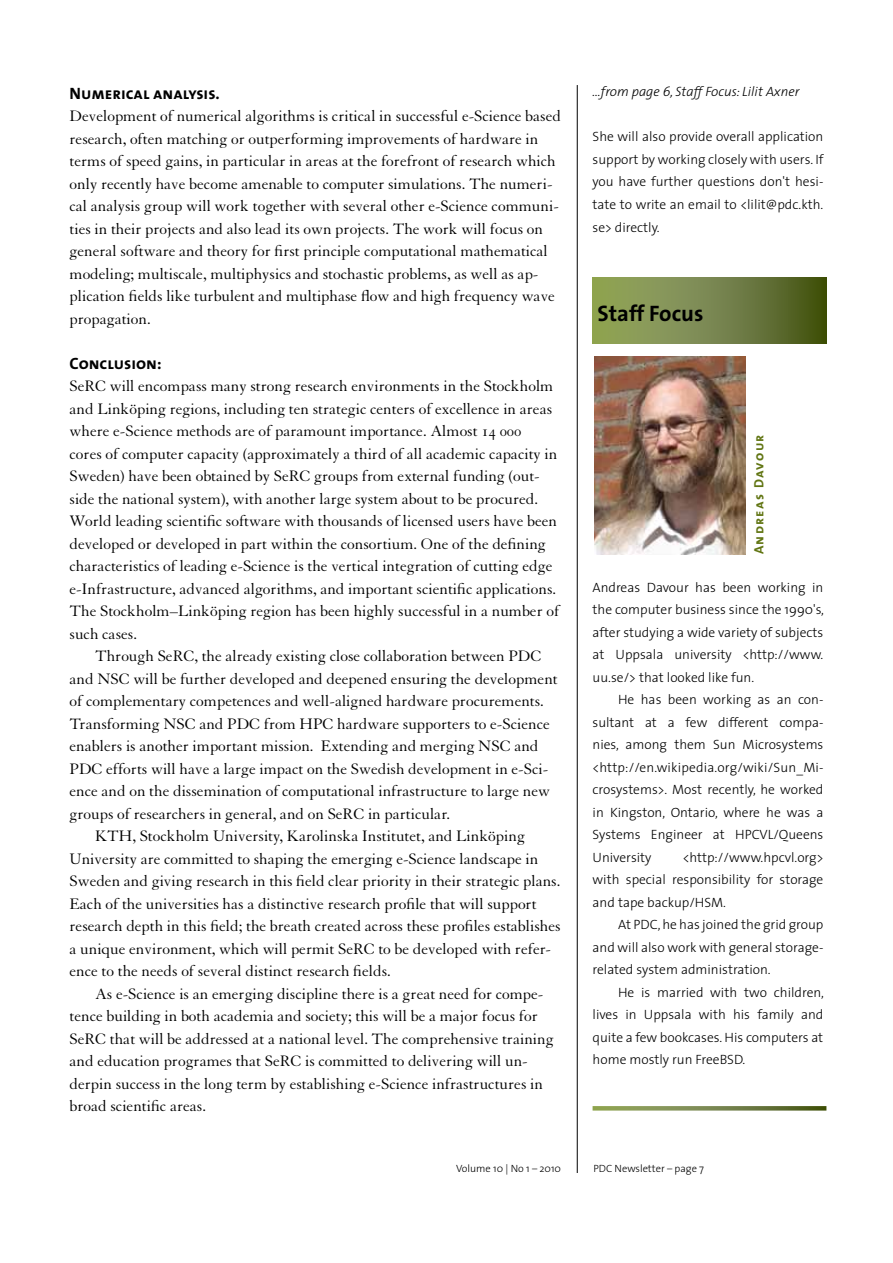
<style>
.page{position:relative;width:893px;height:1263px;background:#fff}
.page>*{position:absolute;margin:0;border:0;box-sizing:border-box;transform-origin:0 0}
.t1{font:700 22.5px "The Sans";color:#000}
.t2{font:16.5px/22.5px "Granjon Roman Os F";color:#000}
.t3{font:16.5px "The Sans Bold Caps";color:#000}
.t4{font:300 13.5px/22.5px "The Sans";color:#000;text-align:justify}
.t5{font:italic 300 13.5px "The Sans";color:#000}
.t6{font:13.5px "The Sans Bold Caps";letter-spacing:.1em;color:#617513}
.t7{font:300 10.5px "The Sans";color:#000}
</style>
<div class="page">
<hr style="left:577px;top:85px;width:1px;height:1088px;background:#000">
<svg style="left:593px;top:277px;width:233px;height:67px;background:#738244"></svg>
<svg style="left:593px;top:1106px;width:233px;height:4px"></svg>
<img style="left:595px;top:357px;width:150px;height:197px">
<p class="t3" style="left:70px;top:79px;width:152px">Numerical analysis.</p>
<p class="t2" style="left:70px;top:105px;width:493px">Development of numerical algorithms is critical in successful e-Science based research, often matching or outperforming improvements of hardware in terms of speed gains, in particular in areas at the forefront of research which only recently have become amenable to computer simulations. The numeri&shy;cal analysis group will work together with several other e-Science communi&shy;ties in their projects and also lead its own projects. The work will focus on general software and theory for first principle computational mathematical modeling; multiscale, multiphysics and stochastic problems, as well as ap&shy;plication fields like turbulent and multiphase flow and high frequency wave propagation.</p>
<p class="t3" style="left:70px;top:349px;width:94px">Conclusion:</p>
<p class="t2" style="left:70px;top:375px;width:491px">SeRC will encompass many strong research environments in the Stockholm and Linköping regions, including ten strategic centers of excellence in areas where e-Science methods are of paramount importance. Almost 14 000<br>cores of computer capacity (approximately a third of all academic capacity in Sweden) have been obtained by SeRC groups from external funding (out&shy;side the national system), with another large system about to be procured.<br>World leading scientific software with thousands of licensed users have been developed or developed in part within the consortium. One of the defining characteristics of leading e-Science is the vertical integration of cutting edge e-Infrastructure, advanced algorithms, and important scientific applications.<br>The Stockholm–Linköping region has been highly successful in a number of such cases.</p>
<p class="t2" style="left:95px;top:645px;width:448px">Through SeRC, the already existing close collaboration between PDC</p>
<p class="t2" style="left:70px;top:668px;width:490px">and NSC will be further developed and deepened ensuring the development</p>
<p class="t2" style="left:70px;top:690px;width:476px">of complementary competences and well-aligned hardware procurements.</p>
<p class="t2" style="left:70px;top:713px;width:482px">Transforming NSC and PDC from HPC hardware supporters to e-Science</p>
<p class="t2" style="left:70px;top:735px;width:470px">enablers is another important mission. Extending and merging NSC and</p>
<p class="t2" style="left:70px;top:758px;width:480px">PDC efforts will have a large impact on the Swedish development in e-Sci-</p>
<p class="t2" style="left:70px;top:780px;width:482px">ence and on the dissemination of computational infrastructure to large new</p>
<p class="t2" style="left:70px;top:803px;width:382px">groups of researchers in general, and on SeRC in particular.</p>
<p class="t2" style="left:95px;top:825px;width:431px">KTH, Stockholm University, Karolinska Institutet, and Linköping</p>
<p class="t2" style="left:70px;top:848px;width:470px">University are committed to shaping the emerging e-Science landscape in</p>
<p class="t2" style="left:70px;top:870px;width:492px">Sweden and giving research in this field clear priority in their strategic plans.</p>
<p class="t2" style="left:70px;top:893px;width:469px">Each of the universities has a distinctive research profile that will support</p>
<p class="t2" style="left:70px;top:915px;width:493px">research depth in this field; the breath created across these profiles establishes</p>
<p class="t2" style="left:70px;top:938px;width:483px">a unique environment, which will permit SeRC to be developed with refer-</p>
<p class="t2" style="left:70px;top:960px;width:323px">ence to the needs of several distinct research fields.</p>
<p class="t2" style="left:95px;top:983px;width:450px">As e-Science is an emerging discipline there is a great need for compe-</p>
<p class="t2" style="left:70px;top:1005px;width:470px">tence building in both academia and society; this will be a major focus for</p>
<p class="t2" style="left:70px;top:1028px;width:486px">SeRC that will be addressed at a national level. The comprehensive training</p>
<p class="t2" style="left:70px;top:1050px;width:460px">and education programes that SeRC is committed to delivering will un-</p>
<p class="t2" style="left:70px;top:1073px;width:475px">derpin success in the long term by establishing e-Science infrastructures in</p>
<p class="t2" style="left:70px;top:1095px;width:138px">broad scientific areas.</p>
<p class="t5" style="left:593px;top:81px;width:208px">…from page 6, Staff Focus: Lilit Axner</p>
<p class="t4" style="left:593px;top:125px;width:232px">She will also provide overall application support by working closely with users. If you have further questions don't hesi&shy;tate to write an email to &lt;lilit@pdc.kth. se&gt; directly.</p>
<h1 class="t1" style="left:597px;top:294px;width:108px">Staff Focus</h1>
<p class="t6" style="left:748px;top:554px;width:121px;rotate:-90deg">Andreas Davour</p>
<p class="t4" style="left:593px;top:575px;width:233px">Andreas Davour has been working in the computer business since the 1990's, after studying a wide variety of subjects at Uppsala university &lt;http://www. uu.se/&gt; that looked like fun.</p>
<p class="t4" style="left:593px;top:688px;width:232px;text-indent:26px">He has been working as an con&shy;sultant at a few different compa&shy;nies, among them Sun Microsystems &lt;http://en.wikipedia.org/wiki/Sun_Mi&shy;crosystems&gt;. Most recently, he worked in Kingston, Ontario, where he was a Systems Engineer at HPCVL/Queens University</p>
<p class="t4" style="left:593px;top:845px;width:232px;text-indent:90px">&lt;http://www.hpcvl.org&gt; with special responsibility for storage and tape backup/HSM.</p>
<p class="t4" style="left:593px;top:913px;width:232px;text-indent:26px">At PDC, he has joined the grid group and will also work with general storage&shy;related system administration.</p>
<p class="t4" style="left:593px;top:980px;width:233px;text-indent:26px">He is married with two children, lives in Uppsala with his family and quite a few bookcases. His computers at home mostly run FreeBSD.</p>
<p class="t7" style="left:456px;top:1160px;width:106px">Volume 10 | No 1 – 2010</p>
<p class="t7" style="left:593px;top:1160px;width:112px">PDC Newsletter – page 7</p>
</div>
